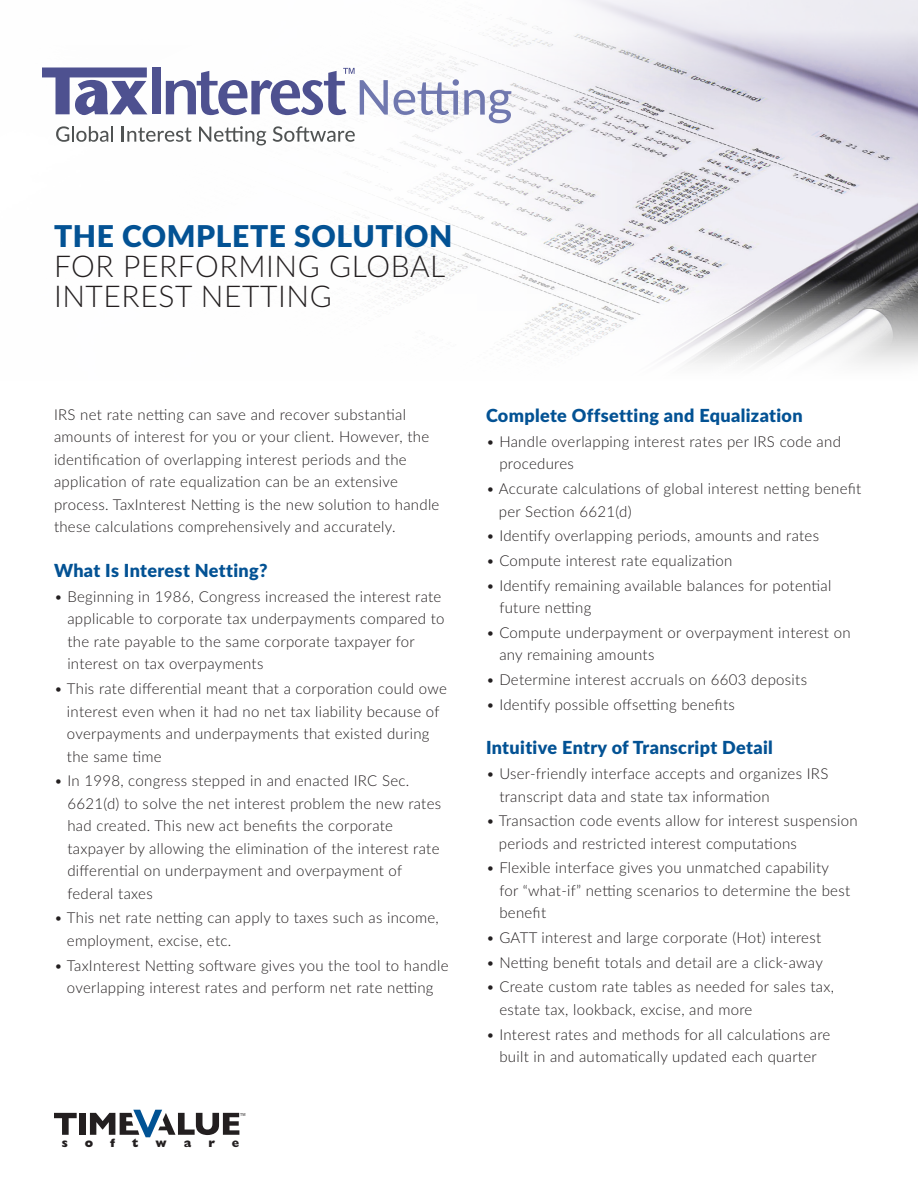
<style>
.page{position:relative;width:918px;height:1188px;background:#fff}
.page>*{position:absolute;margin:0;border:0;box-sizing:border-box;transform-origin:0 0}
.t1{font:300 30px/30px "Lato";letter-spacing:.02em;color:#231f20}
.t2{font:900 30px "Lato";letter-spacing:.02em;color:#035294}
.t3{font:900 18px "Lato";letter-spacing:.02em;color:#035294}
.t4{font:300 15px/22.5px "Lato";letter-spacing:.02em;color:#231f20}
.t5{font:800 12.15px "Gill Sans";color:#231f20}
.t6{font:300 7.2px "Gill Sans";color:#231f20}
</style>
<div class="page">
<img style="left:639px;top:117px;width:279px;height:248px">
<svg style="left:42px;top:0;width:876px;height:117px"></svg>
<svg style="left:54px;top:1113px;width:23px;height:22px"></svg>
<div style="left:80px;top:1113px;width:6px;height:22px;background:#231f20"></div>
<svg style="left:90px;top:1110px;width:149px;height:27px"></svg>
<svg style="left:56px;top:126px;width:57px;height:16px"></svg>
<svg style="left:122px;top:127px;width:70px;height:15px"></svg>
<svg style="left:199px;top:126px;width:67px;height:19px"></svg>
<svg style="left:273px;top:126px;width:82px;height:16px"></svg>
<svg style="left:394px;top:79px;width:117px;height:44px"></svg>
<div style="left:152px;top:68px;width:9px;height:46px;background:#4e5190"></div>
<svg style="left:166px;top:68px;width:222px;height:47px"></svg>
<svg style="left:42px;top:68px;width:105px;height:47px"></svg>
<h1 class="t2" style="left:54px;top:214px;width:400px">THE COMPLETE SOLUTION</h1>
<h1 class="t1" style="left:54px;top:250px;width:393px">FOR PERFORMING GLOBAL<br>INTEREST NETTING</h1>
<p class="t4" style="left:54px;top:403px;width:387px">IRS net rate netting can save and recover substantial amounts of interest for you or your client. However, the identification of overlapping interest periods and the application of rate equalization can be an extensive process. TaxInterest Netting is the new solution to handle these calculations comprehensively and accurately.</p>
<p class="t3" style="left:54px;top:557px;width:215px">What Is Interest Netting?</p>
<p class="t4" style="left:67px;top:585px;width:379px;text-indent:-13px">• Beginning in 1986, Congress increased the interest rate applicable to corporate tax underpayments compared to the rate payable to the same corporate taxpayer for interest on tax overpayments</p>
<p class="t4" style="left:67px;top:677px;width:382px;text-indent:-13px">• This rate differential meant that a corporation could owe interest even when it had no net tax liability because of overpayments and underpayments that existed during the same time</p>
<p class="t4" style="left:67px;top:769px;width:375px;text-indent:-13px">• In 1998, congress stepped in and enacted IRC Sec.<br>6621(d) to solve the net interest problem the new rates had created. This new act benefits the corporate taxpayer by allowing the elimination of the interest rate differential on underpayment and overpayment of federal taxes</p>
<p class="t4" style="left:67px;top:906px;width:373px;text-indent:-13px">• This net rate netting can apply to taxes such as income, employment, excise, etc.</p>
<p class="t4" style="left:54px;top:953px;width:396px;text-align:center">• TaxInterest Netting software gives you the tool to handle overlapping interest rates and perform net rate netting</p>
<p class="t6" style="left:239px;top:1111px;width:8px">™</p>
<p class="t5" style="left:62px;top:1136px;width:8px">s</p>
<p class="t5" style="left:85px;top:1136px;width:10px">o</p>
<p class="t5" style="left:110px;top:1136px;width:7px">f</p>
<p class="t5" style="left:132px;top:1136px;width:8px">t</p>
<p class="t5" style="left:156px;top:1136px;width:13px">w</p>
<p class="t5" style="left:184px;top:1136px;width:9px">a</p>
<p class="t5" style="left:208px;top:1136px;width:8px">r</p>
<p class="t5" style="left:232px;top:1136px;width:9px">e</p>
<p class="t3" style="left:486px;top:402px;width:318px">Complete Offsetting and Equalization</p>
<p class="t4" style="left:499px;top:430px;width:343px;text-indent:-13px">• Handle overlapping interest rates per IRS code and procedures</p>
<p class="t4" style="left:499px;top:477px;width:364px;text-indent:-13px">• Accurate calculations of global interest netting benefit per Section 6621(d)</p>
<p class="t4" style="left:486px;top:524px;width:335px">• Identify overlapping periods, amounts and rates</p>
<p class="t4" style="left:486px;top:549px;width:248px">• Compute interest rate equalization</p>
<p class="t4" style="left:499px;top:573px;width:334px;text-indent:-13px">• Identify remaining available balances for potential future netting</p>
<p class="t4" style="left:499px;top:621px;width:353px;text-indent:-13px">• Compute underpayment or overpayment interest on any remaining amounts</p>
<p class="t4" style="left:486px;top:668px;width:323px">• Determine interest accruals on 6603 deposits</p>
<p class="t4" style="left:486px;top:692px;width:250px">• Identify possible offsetting benefits</p>
<p class="t3" style="left:486px;top:734px;width:288px">Intuitive Entry of Transcript Detail</p>
<p class="t4" style="left:499px;top:762px;width:331px;text-indent:-13px">• User-friendly interface accepts and organizes IRS transcript data and state tax information</p>
<p class="t4" style="left:499px;top:809px;width:360px;text-indent:-13px">• Transaction code events allow for interest suspension periods and restricted interest computations</p>
<p class="t4" style="left:499px;top:856px;width:352px;text-indent:-13px">• Flexible interface gives you unmatched capability for “what-if” netting scenarios to determine the best benefit</p>
<p class="t4" style="left:486px;top:926px;width:337px">• GATT interest and large corporate (Hot) interest</p>
<p class="t4" style="left:486px;top:951px;width:338px">• Netting benefit totals and detail are a click-away</p>
<p class="t4" style="left:499px;top:975px;width:336px;text-indent:-13px">• Create custom rate tables as needed for sales tax, estate tax, lookback, excise, and more</p>
<p class="t4" style="left:486px;top:1022px;width:346px;text-align:center">• Interest rates and methods for all calculations are built in and automatically updated each quarter</p>
</div>
